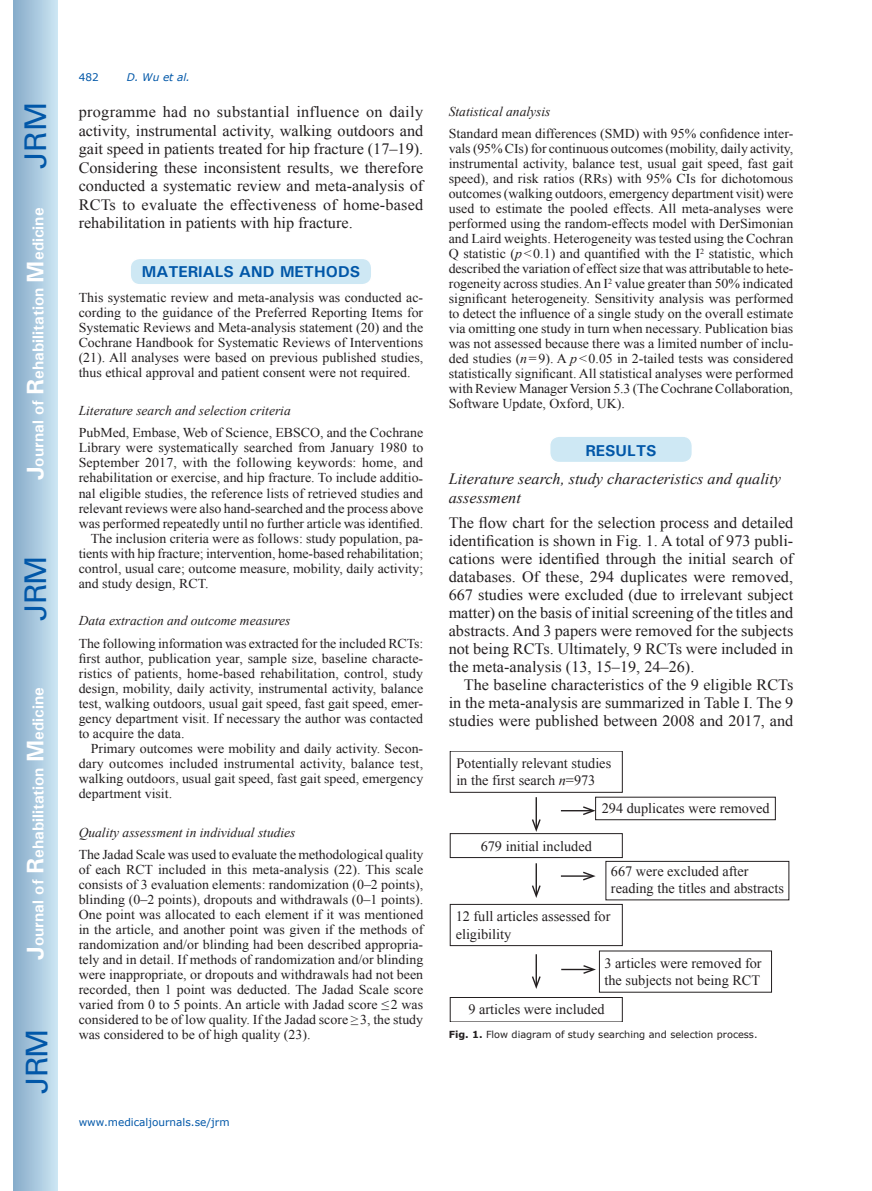
<style>
.page{position:relative;width:872px;height:1191px;background:#fff}
.page>*{position:absolute;margin:0;border:0;box-sizing:border-box;transform-origin:0 0}
.t1{font:30px "Univers";letter-spacing:-.03em;color:#0157a8}
.t2{font:15.75px/18px "Times New Roman";color:#231f20;text-align:justify}
.t3{font:700 15.75px "Univers";color:#fff}
.t4{font:italic 15.75px/18.9px "Times New Roman";color:#231f20}
.t5{font:700 15.75px "Univers";color:#0157a8}
.t6{font:14.25px/17.1px "Times New Roman";color:#231f20}
.t7{font:13.5px/15px "Times New Roman";color:#231f20;text-align:justify}
.t8{font:italic 13.5px "Times New Roman";color:#231f20}
.t9{font:10.5px "Verdana";color:#0157a8}
.t10{font:italic 10.5px "Verdana";color:#0157a8}
.t11{font:9.75px "Verdana";color:#231f20}
.s1{font-size:24px}
.s2{font-style:italic}
.s3{font-weight:700}
</style>
<div class="page">
<div style="left:14px;top:0;width:43px;height:1191px;background:linear-gradient(to right,#88acca,#cbe5f2)"></div>
<div style="left:130px;top:258px;width:242px;height:27px;background:#cee8f4;border-radius:10px"></div>
<div style="left:129px;top:258px;width:243px;height:27px;border:2px solid #fff;border-radius:10px"></div>
<div style="left:549px;top:436px;width:143px;height:26px;background:#cee8f4;border-radius:10px"></div>
<div style="left:549px;top:435px;width:144px;height:28px;border:2px solid #fff;border-radius:10px"></div>
<div style="left:595px;top:797px;width:180px;height:23px;border:1px solid #231f20"></div>
<div style="left:450px;top:833px;width:172px;height:25px;border:1px solid #231f20"></div>
<div style="left:605px;top:861px;width:184px;height:39px;border:1px solid #231f20"></div>
<div style="left:450px;top:904px;width:172px;height:42px;border:1px solid #231f20"></div>
<div style="left:450px;top:997px;width:172px;height:25px;border:1px solid #231f20"></div>
<hr style="left:535px;top:797px;width:2px;height:31px;background:#231f20">
<svg style="left:532px;top:819px;width:8px;height:13px"></svg>
<hr style="left:535px;top:863px;width:2px;height:31px;background:#231f20">
<svg style="left:532px;top:885px;width:8px;height:13px"></svg>
<hr style="left:535px;top:954px;width:2px;height:31px;background:#231f20">
<svg style="left:532px;top:976px;width:8px;height:13px"></svg>
<hr style="left:561px;top:810px;width:30px;height:1px;background:#231f20">
<svg style="left:583px;top:806px;width:12px;height:9px"></svg>
<hr style="left:561px;top:875px;width:30px;height:1px;background:#231f20">
<svg style="left:583px;top:871px;width:12px;height:9px"></svg>
<hr style="left:561px;top:968px;width:31px;height:2px;background:#231f20">
<svg style="left:583px;top:965px;width:13px;height:9px"></svg>
<h1 class="t1" style="left:18px;top:169px;width:68px;rotate:-90deg">JRM</h1>
<p class="t3" style="left:28px;top:480px;width:274px;rotate:-90deg"><span class="s1">J</span>ournal of <span class="s1">R</span>ehabilitation <span class="s1">M</span>edicine</p>
<h1 class="t1" style="left:18px;top:620px;width:67px;rotate:-90deg">JRM</h1>
<p class="t3" style="left:28px;top:959px;width:274px;rotate:-90deg"><span class="s1">J</span>ournal of <span class="s1">R</span>ehabilitation <span class="s1">M</span>edicine</p>
<h1 class="t1" style="left:19px;top:1093px;width:67px;rotate:-90deg">JRM</h1>
<p class="t9" style="left:79px;top:70px;width:22px">482</p>
<p class="t10" style="left:127px;top:70px;width:65px">D. Wu et al.</p>
<p class="t2" style="left:79px;top:102px;width:346px;line-height:18.5px">programme had no substantial influence on daily activity, instrumental activity, walking outdoors and gait speed in patients treated for hip fracture (17–19).<br>Considering these inconsistent results, we therefore conducted a systematic review and meta-analysis of RCTs to evaluate the effectiveness of home-based rehabilitation in patients with hip fracture.</p>
<p class="t5" style="left:142px;top:261px;width:220px">MATERIALS AND METHODS</p>
<p class="t7" style="left:79px;top:290px;width:346px">This systematic review and meta-analysis was conducted ac&shy;cording to the guidance of the Preferred Reporting Items for Systematic Reviews and Meta-analysis statement (20) and the Cochrane Handbook for Systematic Reviews of Interventions (21). All analyses were based on previous published studies, thus ethical approval and patient consent were not required.</p>
<p class="t8" style="left:79px;top:401px;width:213px">Literature search and selection criteria</p>
<p class="t7" style="left:79px;top:425px;width:346px">PubMed, Embase, Web of Science, EBSCO, and the Cochrane</p>
<p class="t7" style="left:79px;top:440px;width:346px">Library were systematically searched from January 1980 to</p>
<p class="t7" style="left:79px;top:455px;width:346px">September 2017, with the following keywords: home, and</p>
<p class="t7" style="left:79px;top:470px;width:346px">rehabilitation or exercise, and hip fracture. To include additio-</p>
<p class="t7" style="left:79px;top:485px;width:346px">nal eligible studies, the reference lists of retrieved studies and</p>
<p class="t7" style="left:79px;top:500px;width:346px">relevant reviews were also hand-searched and the process above</p>
<p class="t7" style="left:79px;top:515px;width:346px">was performed repeatedly until no further article was identified.</p>
<p class="t7" style="left:91px;top:530px;width:334px">The inclusion criteria were as follows: study population, pa-</p>
<p class="t7" style="left:79px;top:545px;width:346px">tients with hip fracture; intervention, home-based rehabilitation;</p>
<p class="t7" style="left:79px;top:560px;width:346px">control, usual care; outcome measure, mobility, daily activity;</p>
<p class="t7" style="left:79px;top:575px;width:131px">and study design, RCT.</p>
<p class="t8" style="left:79px;top:611px;width:213px">Data extraction and outcome measures</p>
<p class="t7" style="left:79px;top:635px;width:346px">The following information was extracted for the included RCTs: first author, publication year, sample size, baseline characte&shy;ristics of patients, home-based rehabilitation, control, study design, mobility, daily activity, instrumental activity, balance test, walking outdoors, usual gait speed, fast gait speed, emer&shy;gency department visit. If necessary the author was contacted to acquire the data.</p>
<p class="t7" style="left:79px;top:740px;width:346px;text-indent:12px">Primary outcomes were mobility and daily activity. Secon&shy;dary outcomes included instrumental activity, balance test, walking outdoors, usual gait speed, fast gait speed, emergency department visit.</p>
<p class="t8" style="left:79px;top:823px;width:218px">Quality assessment in individual studies</p>
<p class="t7" style="left:79px;top:847px;width:346px">The Jadad Scale was used to evaluate the methodological quality of each RCT included in this meta-analysis (22). This scale consists of 3 evaluation elements: randomization (0–2 points), blinding (0–2 points), dropouts and withdrawals (0–1 points).<br>One point was allocated to each element if it was mentioned in the article, and another point was given if the methods of randomization and/or blinding had been described appropria&shy;tely and in detail. If methods of randomization and/or blinding were inappropriate, or dropouts and withdrawals had not been recorded, then 1 point was deducted. The Jadad Scale score varied from 0 to 5 points. An article with Jadad score ≤2 was considered to be of low quality. If the Jadad score ≥3, the study was considered to be of high quality (23).</p>
<p class="t8" style="left:449px;top:102px;width:103px">Statistical analysis</p>
<p class="t7" style="left:449px;top:126px;width:346px">Standard mean differences (SMD) with 95% confidence inter&shy;vals (95% CIs) for continuous outcomes (mobility, daily activity, instrumental activity, balance test, usual gait speed, fast gait speed), and risk ratios (RRs) with 95% CIs for dichotomous outcomes (walking outdoors, emergency department visit) were used to estimate the pooled effects. All meta-analyses were performed using the random-effects model with DerSimonian and Laird weights. Heterogeneity was tested using the Cochran Q statistic (<span class="s2">p</span>&lt;0.1) and quantified with the I<sup>2</sup> statistic, which described the variation of effect size that was attributable to hete&shy;rogeneity across studies. An I<sup>2</sup> value greater than 50% indicated significant heterogeneity. Sensitivity analysis was performed to detect the influence of a single study on the overall estimate via omitting one study in turn when necessary. Publication bias was not assessed because there was a limited number of inclu&shy;ded studies (<span class="s2">n</span>=9). A <span class="s2">p</span>&lt;0.05 in 2-tailed tests was considered statistically significant. All statistical analyses were performed with Review Manager Version 5.3 (The Cochrane Collaboration, Software Update, Oxford, UK).</p>
<p class="t5" style="left:585px;top:440px;width:73px">RESULTS</p>
<p class="t4" style="left:449px;top:468px;width:334px">Literature search, study characteristics and quality assessment</p>
<p class="t2" style="left:449px;top:513px;width:346px">The flow chart for the selection process and detailed identification is shown in Fig. 1. A total of 973 publi&shy;cations were identified through the initial search of databases. Of these, 294 duplicates were removed, 667 studies were excluded (due to irrelevant subject matter) on the basis of initial screening of the titles and abstracts. And 3 papers were removed for the subjects not being RCTs. Ultimately, 9 RCTs were included in the meta-analysis (13, 15–19, 24–26).</p>
<p class="t2" style="left:449px;top:675px;width:346px;text-indent:15px">The baseline characteristics of the 9 eligible RCTs in the meta-analysis are summarized in Table I. The 9 studies were published between 2008 and 2017, and</p>
<p class="t6" style="left:456px;top:754px;width:156px">Potentially relevant studies in the first search <span class="s2">n</span>=973</p>
<p class="t6" style="left:602px;top:799px;width:169px">294 duplicates were removed</p>
<p class="t6" style="left:480px;top:837px;width:113px">679 initial included</p>
<p class="t6" style="left:611px;top:862px;width:175px">667 were excluded after reading the titles and abstracts</p>
<p class="t6" style="left:456px;top:908px;width:156px">12 full articles assessed for eligibility</p>
<p class="t6" style="left:604px;top:954px;width:159px">3 articles were removed for the subjects not being RCT</p>
<p class="t6" style="left:468px;top:1000px;width:138px">9 articles were included</p>
<p class="t11" style="left:449px;top:1028px;width:310px"><span class="s3">Fig. 1.</span> Flow diagram of study searching and selection process.</p>
<p class="t9" style="left:79px;top:1114px;width:152px">www.medicaljournals.se/jrm</p>
</div>
